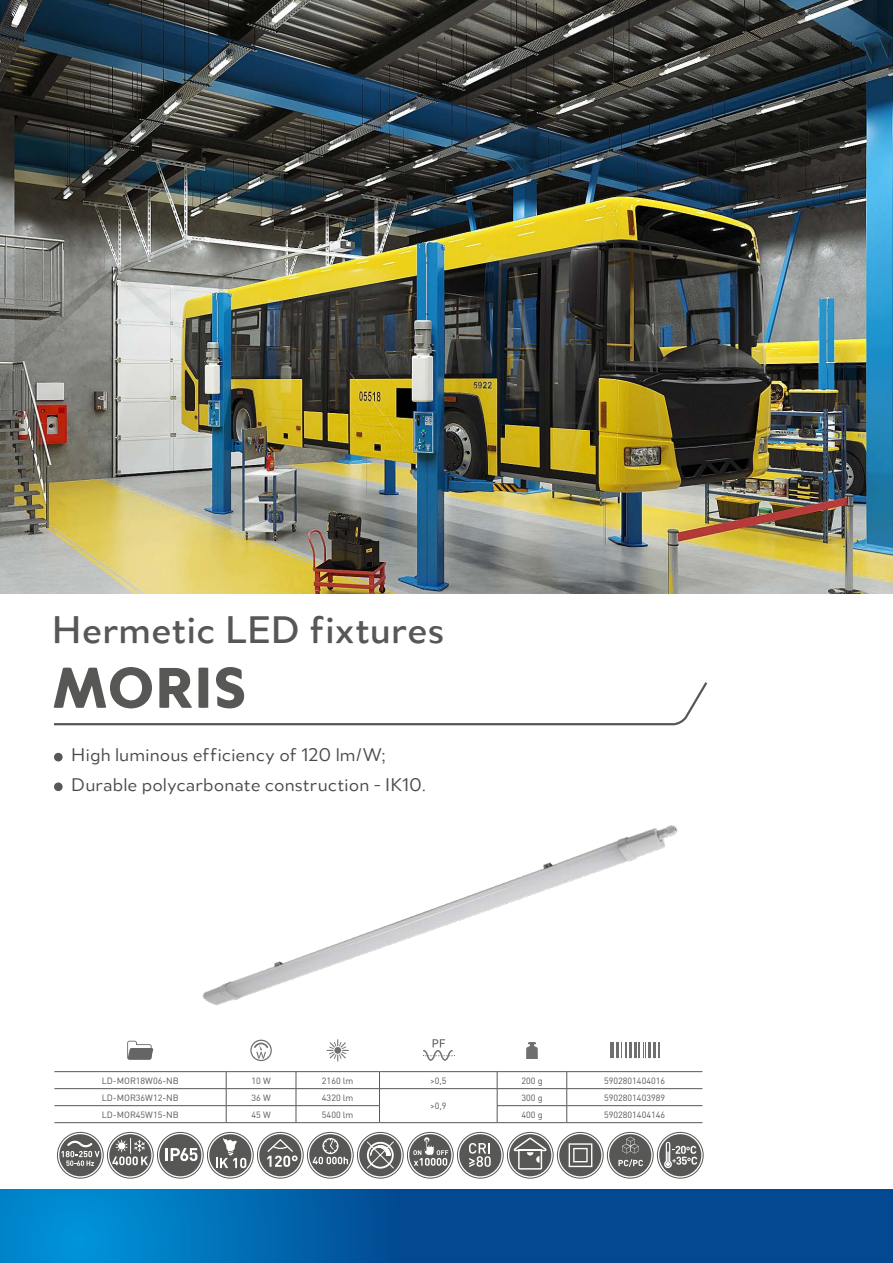
<style>
.page{position:relative;width:893px;height:1263px;background:#fff}
.page>*{position:absolute;margin:0;border:0;box-sizing:border-box;transform-origin:0 0}
.t1{font:900 60.9px "Merel";letter-spacing:.005em;color:#575756}
.t2{font:500 41.1px "Merel";letter-spacing:-.01em;color:#575756}
.t3{font:19.65px/29.7px "Merel";color:#4a4a49}
.t4{font:9px "DIN Pro";color:#575756}
</style>
<div class="page">
<div style="left:0;top:1189px;width:893px;height:74px;background:#034991"></div>
<svg style="left:0;top:1189px;width:357px;height:74px;background:#0078be"></svg>
<img style="left:0;top:0;width:893px;height:594px">
<img style="left:202px;top:825px;width:476px;height:181px">
<svg style="left:54px;top:682px;width:654px;height:44px"></svg>
<hr style="left:54px;top:1071px;width:172px;height:1px;background:#575756">
<hr style="left:226px;top:1071px;width:70px;height:1px;background:#575756">
<hr style="left:296px;top:1071px;width:83px;height:1px;background:#575756">
<hr style="left:379px;top:1071px;width:118px;height:1px;background:#575756">
<hr style="left:497px;top:1071px;width:70px;height:1px;background:#575756">
<hr style="left:567px;top:1071px;width:135px;height:1px;background:#575756">
<hr style="left:54px;top:1088px;width:172px;height:1px;background:#575756">
<hr style="left:226px;top:1088px;width:70px;height:1px;background:#575756">
<hr style="left:296px;top:1088px;width:83px;height:1px;background:#575756">
<hr style="left:379px;top:1088px;width:118px;height:1px;background:#575756">
<hr style="left:379px;top:1122px;width:118px;height:1px;background:#575756">
<hr style="left:497px;top:1088px;width:70px;height:1px;background:#575756">
<hr style="left:567px;top:1088px;width:135px;height:1px;background:#575756">
<hr style="left:54px;top:1105px;width:172px;height:1px;background:#575756">
<hr style="left:226px;top:1105px;width:70px;height:1px;background:#575756">
<svg style="left:226px;top:1072px;width:1px;height:50px"></svg>
<hr style="left:296px;top:1105px;width:84px;height:1px;background:#575756">
<svg style="left:296px;top:1072px;width:1px;height:50px"></svg>
<svg style="left:379px;top:1072px;width:1px;height:50px"></svg>
<hr style="left:54px;top:1122px;width:172px;height:1px;background:#575756">
<hr style="left:226px;top:1122px;width:70px;height:1px;background:#575756">
<hr style="left:296px;top:1122px;width:83px;height:1px;background:#575756">
<hr style="left:497px;top:1105px;width:70px;height:1px;background:#575756">
<svg style="left:497px;top:1072px;width:1px;height:50px"></svg>
<hr style="left:567px;top:1105px;width:135px;height:1px;background:#575756">
<svg style="left:566px;top:1072px;width:1px;height:50px"></svg>
<hr style="left:497px;top:1122px;width:70px;height:1px;background:#575756">
<hr style="left:567px;top:1122px;width:135px;height:1px;background:#575756">
<svg style="left:127px;top:1041px;width:26px;height:19px"></svg>
<svg style="left:250px;top:1040px;width:22px;height:21px"></svg>
<svg style="left:327px;top:1039px;width:22px;height:22px"></svg>
<div style="left:334px;top:1047px;width:7px;height:7px;background:#706f6f;border-radius:50%"></div>
<svg style="left:423px;top:1039px;width:32px;height:22px"></svg>
<svg style="left:526px;top:1042px;width:12px;height:17px"></svg>
<svg style="left:610px;top:1043px;width:4px;height:15px"></svg>
<hr style="left:616px;top:1043px;width:3px;height:15px;background:#706f6f">
<svg style="left:625px;top:1043px;width:34px;height:15px"></svg>
<svg style="left:107px;top:1132px;width:47px;height:47px"></svg>
<div style="left:108px;top:1133px;width:45px;height:45px;border:1px solid #fff;border-radius:50%"></div>
<svg style="left:112px;top:1138px;width:36px;height:27px"></svg>
<svg style="left:157px;top:1132px;width:47px;height:47px"></svg>
<div style="left:158px;top:1133px;width:45px;height:45px;border:1px solid #fff;border-radius:50%"></div>
<svg style="left:165px;top:1148px;width:33px;height:13px"></svg>
<svg style="left:57px;top:1132px;width:47px;height:47px"></svg>
<div style="left:58px;top:1133px;width:45px;height:44px;border:1px solid #fff;border-radius:50%"></div>
<svg style="left:61px;top:1139px;width:39px;height:27px"></svg>
<svg style="left:207px;top:1132px;width:47px;height:47px"></svg>
<div style="left:208px;top:1133px;width:45px;height:45px;border:1px solid #fff;border-radius:50%"></div>
<svg style="left:216px;top:1138px;width:30px;height:30px"></svg>
<svg style="left:257px;top:1132px;width:47px;height:47px"></svg>
<div style="left:258px;top:1133px;width:45px;height:44px;border:1px solid #fff;border-radius:50%"></div>
<svg style="left:266px;top:1138px;width:32px;height:29px"></svg>
<svg style="left:307px;top:1132px;width:47px;height:47px"></svg>
<div style="left:308px;top:1133px;width:45px;height:44px;border:1px solid #fff;border-radius:50%"></div>
<svg style="left:313px;top:1138px;width:35px;height:26px"></svg>
<svg style="left:357px;top:1132px;width:47px;height:46px"></svg>
<div style="left:358px;top:1133px;width:45px;height:44px;border:1px solid #fff;border-radius:50%"></div>
<svg style="left:366px;top:1141px;width:29px;height:28px"></svg>
<svg style="left:407px;top:1132px;width:47px;height:47px"></svg>
<div style="left:408px;top:1133px;width:45px;height:44px;border:1px solid #fff;border-radius:50%"></div>
<svg style="left:413px;top:1137px;width:35px;height:29px"></svg>
<svg style="left:457px;top:1132px;width:47px;height:47px"></svg>
<div style="left:458px;top:1133px;width:45px;height:44px;border:1px solid #fff;border-radius:50%"></div>
<svg style="left:469px;top:1143px;width:22px;height:24px"></svg>
<svg style="left:657px;top:1132px;width:47px;height:47px"></svg>
<div style="left:658px;top:1133px;width:45px;height:44px;border:1px solid #fff;border-radius:50%"></div>
<svg style="left:664px;top:1142px;width:33px;height:26px"></svg>
<svg style="left:557px;top:1132px;width:47px;height:47px"></svg>
<div style="left:558px;top:1133px;width:45px;height:44px;border:1px solid #fff;border-radius:50%"></div>
<svg style="left:569px;top:1143px;width:23px;height:24px"></svg>
<svg style="left:607px;top:1132px;width:47px;height:47px"></svg>
<div style="left:608px;top:1133px;width:45px;height:44px;border:1px solid #fff;border-radius:50%"></div>
<svg style="left:618px;top:1159px;width:25px;height:8px"></svg>
<svg style="left:622px;top:1136px;width:17px;height:17px"></svg>
<svg style="left:507px;top:1132px;width:47px;height:47px"></svg>
<div style="left:508px;top:1133px;width:45px;height:44px;border:1px solid #fff;border-radius:50%"></div>
<svg style="left:514px;top:1137px;width:33px;height:32px"></svg>
<div style="left:54px;top:753px;width:9px;height:8px;background:#575756;border-radius:50%"></div>
<div style="left:54px;top:782px;width:9px;height:9px;background:#575756;border-radius:50%"></div>
<h2 class="t2" style="left:52px;top:597px;width:394px">Hermetic LED fixtures</h2>
<h1 class="t1" style="left:52px;top:636px;width:197px">MORIS</h1>
<h3 class="t3" style="left:71px;top:739px;width:356px">High luminous efficiency of 120 lm/W;<br>Durable polycarbonate construction - IK10.</h3>
<p class="t4" style="left:102px;top:1074px;width:79px">LD-MOR18W06-NB</p>
<p class="t4" style="left:251px;top:1074px;width:21px">10 W</p>
<p class="t4" style="left:322px;top:1074px;width:33px">2160 lm</p>
<p class="t4" style="left:430px;top:1074px;width:18px">&gt;0,5</p>
<p class="t4" style="left:521px;top:1074px;width:23px">200 g</p>
<p class="t4" style="left:604px;top:1074px;width:63px">5902801404016</p>
<p class="t4" style="left:102px;top:1091px;width:79px">LD-MOR36W12-NB</p>
<p class="t4" style="left:251px;top:1091px;width:21px">36 W</p>
<p class="t4" style="left:322px;top:1091px;width:33px">4320 lm</p>
<p class="t4" style="left:430px;top:1100px;width:18px">&gt;0,9</p>
<p class="t4" style="left:521px;top:1091px;width:23px">300 g</p>
<p class="t4" style="left:604px;top:1091px;width:63px">5902801403989</p>
<p class="t4" style="left:102px;top:1108px;width:79px">LD-MOR45W15-NB</p>
<p class="t4" style="left:251px;top:1108px;width:21px">45 W</p>
<p class="t4" style="left:322px;top:1108px;width:33px">5400 lm</p>
<p class="t4" style="left:521px;top:1108px;width:23px">400 g</p>
<p class="t4" style="left:604px;top:1108px;width:63px">5902801404146</p>
</div>
